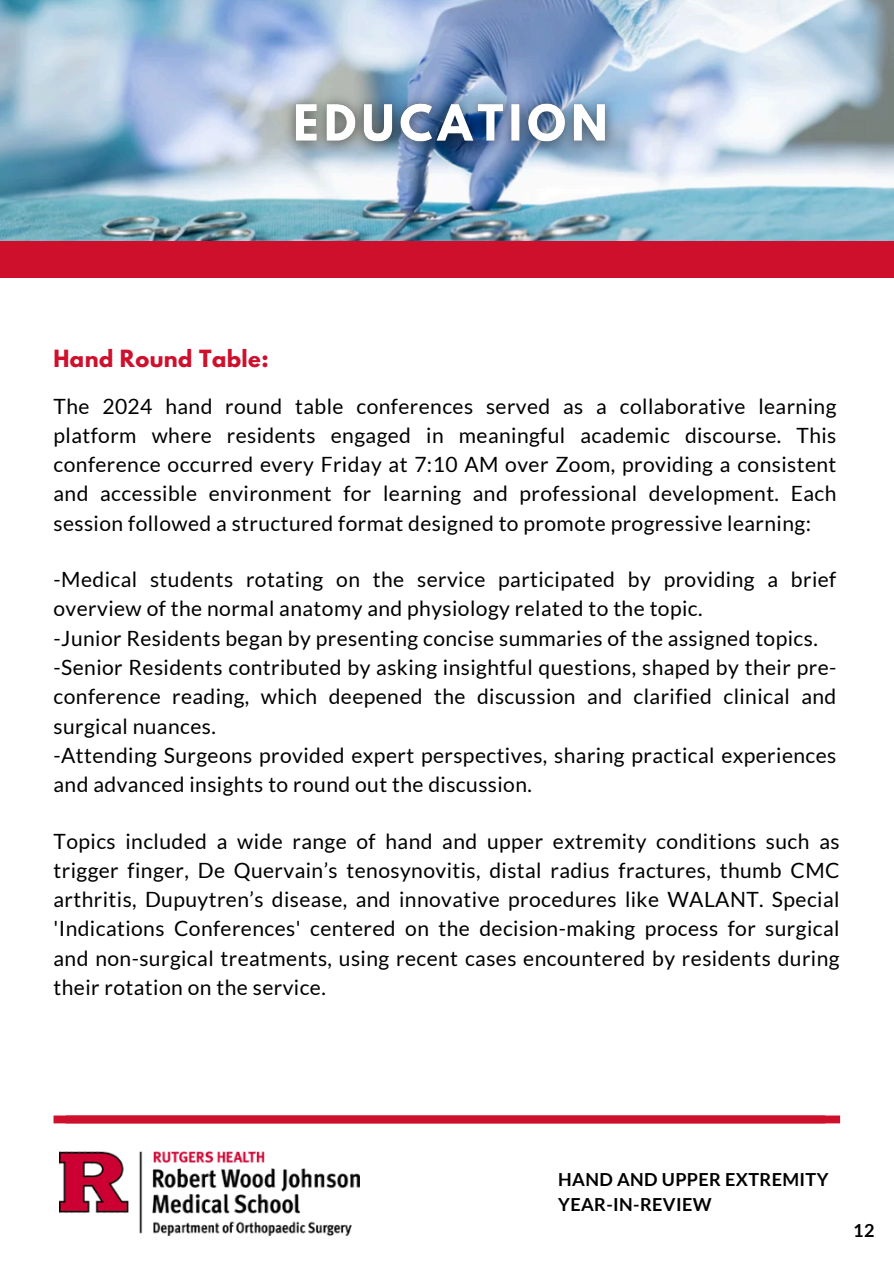
<style>
.page{position:relative;width:894px;height:1264px;background:#fff}
.page>*{position:absolute;margin:0;border:0;box-sizing:border-box;transform-origin:0 0}
.t1{font:21px/29.2px "Lato";letter-spacing:.02em;color:#000;text-align:justify}
.t2{font:700 21px "League Spartan";letter-spacing:.02em;color:#cf102d}
.t3{font:700 18px/24.8px "Lato";letter-spacing:.02em;color:#000}
</style>
<div class="page">
<img style="left:0;top:0;width:893px;height:241px">
<div style="left:0;top:241px;width:893px;height:36px;background:#cf102d"></div>
<div style="left:53px;top:1115px;width:786px;height:8px;background:#cf102d"></div>
<img style="left:60px;top:1151px;width:299px;height:84px">
<img style="left:275px;top:85px;width:350px;height:78px">
<h3 class="t2" style="left:53px;top:348px;width:216px">Hand Round Table:</h3>
<h3 class="t1" style="left:53px;top:391px;width:784px">The 2024 hand round table conferences served as a collaborative learning platform where residents engaged in meaningful academic discourse. This conference occurred every Friday at 7:10 AM over Zoom, providing a consistent and accessible environment for learning and professional development. Each session followed a structured format designed to promote progressive learning:</h3>
<p class="t1" style="left:53px;top:564px;width:784px;text-align:left">-Medical students rotating on the service participated by providing a brief overview of the normal anatomy and physiology related to the topic.<br>-Junior Residents began by presenting concise summaries of the assigned topics. -Senior Residents contributed by asking insightful questions, shaped by their pre&shy;conference reading, which deepened the discussion and clarified clinical and surgical nuances.<br>-Attending Surgeons provided expert perspectives, sharing practical experiences and advanced insights to round out the discussion.</p>
<h2 class="t1" style="left:53px;top:825px;width:787px">Topics included a wide range of hand and upper extremity conditions such as trigger finger, De Quervain’s tenosynovitis, distal radius fractures, thumb CMC arthritis, Dupuytren’s disease, and innovative procedures like WALANT. Special 'Indications Conferences' centered on the decision-making process for surgical and non-surgical treatments, using recent cases encountered by residents during their rotation on the service.</h2>
<p class="t3" style="left:558px;top:1166px;width:271px">HAND AND UPPER EXTREMITY<br>YEAR-IN-REVIEW</p>
<h3 class="t3" style="left:853px;top:1217px;width:23px">12</h3>
</div>
